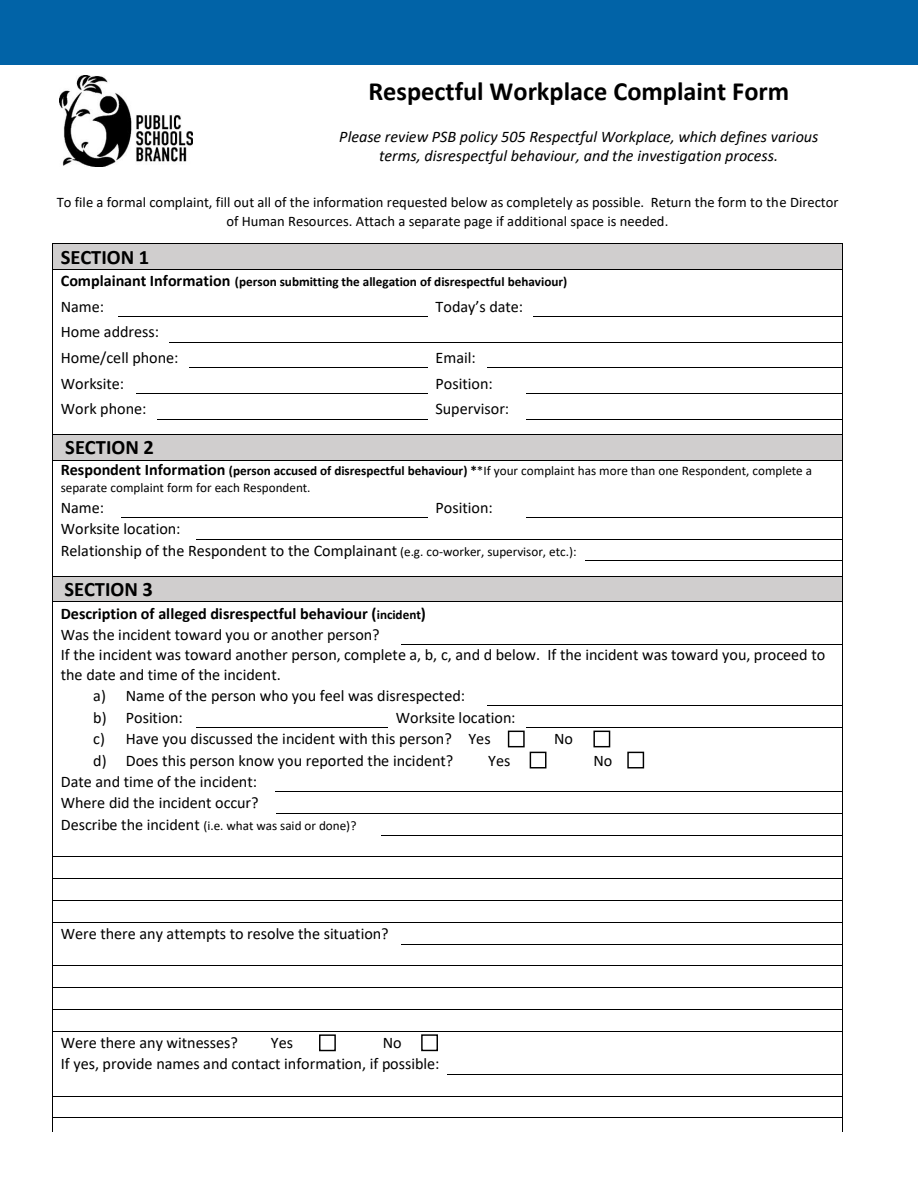
<style>
.page{position:relative;width:918px;height:1188px;background:#fff}
.page>*{position:absolute;margin:0;border:0;box-sizing:border-box;transform-origin:0 0}
.t1{font:700 26.4px "Calibri";color:#000}
.t2{font:700 20.55px "Calibri";color:#000}
.t3{font:16.2px/21.8px "Calibri";color:#000}
.t4{font:italic 16.2px/19.6px "Calibri";color:#000;text-align:center}
.t5{font:14.55px/19.4px "Calibri";color:#000;text-align:center}
.t6{font:13.2px/17.1px "Calibri";color:#000}
.t7{font:700 13.2px "Calibri";color:#000}
.s1{font-size:16.2px}
.s2{font-weight:700;font-size:16.2px}
.s3{font-weight:700}
.s4{font-size:13.2px}
.s5{font-weight:700;font-size:13.2px}
</style>
<div class="page">
<div style="left:0;top:0;width:918px;height:65px;background:#0163a7"></div>
<img style="left:60px;top:76px;width:133px;height:91px">
<div style="left:61px;top:244px;width:774px;height:25px;background:#d0cece"></div>
<hr style="left:53px;top:244px;width:789px;height:1px;background:#000">
<hr style="left:54px;top:269px;width:788px;height:1px;background:#000">
<hr style="left:118px;top:316px;width:51px;height:1px;background:#000">
<hr style="left:170px;top:316px;width:258px;height:1px;background:#000">
<hr style="left:533px;top:316px;width:309px;height:1px;background:#000">
<svg style="left:169px;top:342px;width:21px;height:1px"></svg>
<hr style="left:190px;top:342px;width:238px;height:1px;background:#000">
<hr style="left:428px;top:342px;width:59px;height:1px;background:#000">
<hr style="left:487px;top:342px;width:355px;height:1px;background:#000">
<hr style="left:189px;top:368px;width:239px;height:1px;background:#000">
<hr style="left:487px;top:368px;width:40px;height:1px;background:#000">
<hr style="left:527px;top:368px;width:315px;height:1px;background:#000">
<svg style="left:137px;top:393px;width:20px;height:1px"></svg>
<hr style="left:157px;top:393px;width:271px;height:1px;background:#000">
<hr style="left:527px;top:393px;width:315px;height:1px;background:#000">
<hr style="left:157px;top:419px;width:271px;height:1px;background:#000">
<hr style="left:527px;top:419px;width:315px;height:1px;background:#000">
<div style="left:61px;top:435px;width:774px;height:25px;background:#d0cece"></div>
<hr style="left:53px;top:434px;width:789px;height:1px;background:#000">
<svg style="left:53px;top:244px;width:1px;height:216px"></svg>
<hr style="left:53px;top:460px;width:789px;height:1px;background:#000">
<svg style="left:842px;top:244px;width:1px;height:216px"></svg>
<hr style="left:53px;top:460px;width:1px;height:36px;background:#000">
<hr style="left:842px;top:460px;width:1px;height:36px;background:#000">
<hr style="left:121px;top:517px;width:75px;height:1px;background:#000">
<hr style="left:197px;top:517px;width:231px;height:1px;background:#000">
<hr style="left:527px;top:517px;width:315px;height:1px;background:#000">
<hr style="left:196px;top:539px;width:390px;height:1px;background:#000">
<hr style="left:586px;top:539px;width:256px;height:1px;background:#000">
<hr style="left:586px;top:561px;width:256px;height:1px;background:#000">
<div style="left:61px;top:576px;width:774px;height:25px;background:#d0cece"></div>
<hr style="left:53px;top:576px;width:789px;height:1px;background:#000">
<hr style="left:53px;top:601px;width:789px;height:1px;background:#000">
<svg style="left:53px;top:577px;width:1px;height:24px"></svg>
<hr style="left:401px;top:644px;width:441px;height:1px;background:#000">
<svg style="left:842px;top:496px;width:1px;height:149px"></svg>
<hr style="left:53px;top:645px;width:1px;height:39px;background:#000">
<hr style="left:842px;top:645px;width:1px;height:39px;background:#000">
<hr style="left:487px;top:705px;width:40px;height:1px;background:#000">
<hr style="left:527px;top:705px;width:315px;height:1px;background:#000">
<hr style="left:197px;top:727px;width:191px;height:1px;background:#000">
<svg style="left:527px;top:727px;width:20px;height:1px"></svg>
<hr style="left:547px;top:727px;width:39px;height:1px;background:#000">
<hr style="left:586px;top:727px;width:256px;height:1px;background:#000">
<hr style="left:276px;top:791px;width:566px;height:1px;background:#000">
<hr style="left:276px;top:813px;width:105px;height:1px;background:#000">
<hr style="left:382px;top:813px;width:460px;height:1px;background:#000">
<hr style="left:381px;top:835px;width:461px;height:1px;background:#000">
<hr style="left:53px;top:857px;width:789px;height:1px;background:#000">
<hr style="left:53px;top:878px;width:789px;height:1px;background:#000">
<hr style="left:53px;top:900px;width:789px;height:1px;background:#000">
<hr style="left:53px;top:922px;width:348px;height:1px;background:#000">
<hr style="left:402px;top:922px;width:440px;height:1px;background:#000">
<hr style="left:401px;top:944px;width:441px;height:1px;background:#000">
<hr style="left:53px;top:966px;width:789px;height:1px;background:#000">
<hr style="left:53px;top:987px;width:789px;height:1px;background:#000">
<hr style="left:53px;top:1009px;width:789px;height:1px;background:#000">
<hr style="left:53px;top:1031px;width:210px;height:1px;background:#000">
<hr style="left:264px;top:1031px;width:45px;height:1px;background:#000">
<hr style="left:310px;top:1031px;width:65px;height:1px;background:#000">
<hr style="left:376px;top:1031px;width:38px;height:1px;background:#000">
<hr style="left:415px;top:1031px;width:427px;height:1px;background:#000">
<hr style="left:448px;top:1074px;width:394px;height:1px;background:#000">
<hr style="left:53px;top:1096px;width:789px;height:1px;background:#000">
<hr style="left:53px;top:1117px;width:789px;height:1px;background:#000">
<svg style="left:842px;top:684px;width:1px;height:447px"></svg>
<div style="left:421px;top:1034px;width:17px;height:17px;border:1px solid #000"></div>
<div style="left:319px;top:1034px;width:17px;height:17px;border:1px solid #000"></div>
<div style="left:530px;top:752px;width:16px;height:16px;border:1px solid #000"></div>
<div style="left:627px;top:752px;width:17px;height:16px;border:1px solid #000"></div>
<div style="left:593px;top:731px;width:17px;height:16px;border:1px solid #000"></div>
<div style="left:508px;top:731px;width:17px;height:16px;border:1px solid #000"></div>
<p class="t1" style="left:368px;top:73px;width:422px">Respectful Workplace Complaint Form</p>
<p class="t4" style="left:339px;top:126px;width:481px">Please review PSB policy 505 Respectful Workplace, which defines various terms, disrespectful behaviour, and the investigation process.</p>
<p class="t5" style="left:57px;top:192px;width:783px">To file a formal complaint, fill out all of the information requested below as completely as possible. Return the form to the Director of Human Resources. Attach a separate page if additional space is needed.</p>
<p class="t2" style="left:61px;top:242px;width:90px">SECTION 1</p>
<p class="t7" style="left:61px;top:272px;width:508px"><span class="s1">Complainant Information</span> (person submitting the allegation of disrespectful behaviour)</p>
<p class="t3" style="left:61px;top:295px;width:45px">Name:</p>
<p class="t3" style="left:436px;top:295px;width:89px">Today’s date:</p>
<p class="t3" style="left:61px;top:319px;width:119px;line-height:25.8px">Home address:<br>Home/cell phone:</p>
<p class="t3" style="left:436px;top:346px;width:42px">Email:</p>
<p class="t3" style="left:61px;top:372px;width:65px">Worksite:</p>
<p class="t3" style="left:436px;top:372px;width:59px">Position:</p>
<p class="t3" style="left:61px;top:398px;width:87px">Work phone:</p>
<p class="t3" style="left:436px;top:398px;width:75px">Supervisor:</p>
<p class="t2" style="left:65px;top:433px;width:90px">SECTION 2</p>
<p class="t6" style="left:61px;top:462px;width:753px"><span class="s2">Respondent Information</span> <span class="s3">(person accused of disrespectful behaviour) *</span>*If your complaint has more than one Respondent, complete a separate complaint form for each Respondent.</p>
<p class="t3" style="left:61px;top:496px;width:45px">Name:</p>
<p class="t3" style="left:436px;top:496px;width:59px">Position:</p>
<p class="t3" style="left:61px;top:518px;width:517px">Worksite location:<br>Relationship of the Respondent to the Complainant <span class="s4">(e.g. co-worker, supervisor, etc.):</span></p>
<p class="t2" style="left:64px;top:575px;width:90px">SECTION 3</p>
<p class="t3" style="left:61px;top:603px;width:766px;line-height:20.2px"><span class="s3">Description of alleged disrespectful behaviour (</span><span class="s5">incident</span><span class="s3">)<br></span>Was the incident toward you or another person?<br>If the incident was toward another person, complete a, b, c, and d below. If the incident was toward you, proceed to the date and time of the incident.</p>
<p class="t3" style="left:93px;top:684px;width:373px">a) Name of the person who you feel was disrespected: b) Position:</p>
<p class="t3" style="left:93px;top:706px;width:424px;text-indent:303px">Worksite location: c) Have you discussed the incident with this person? Yes</p>
<p class="t3" style="left:554px;top:728px;width:20px">No</p>
<p class="t3" style="left:93px;top:749px;width:362px">d) Does this person know you reported the incident?</p>
<p class="t3" style="left:488px;top:749px;width:24px">Yes</p>
<p class="t3" style="left:594px;top:749px;width:20px">No</p>
<p class="t3" style="left:61px;top:770px;width:199px">Date and time of the incident:<br>Where did the incident occur?</p>
<p class="t6" style="left:61px;top:817px;width:297px"><span class="s1">Describe the incident</span> (i.e. what was said or done)?</p>
<p class="t3" style="left:61px;top:923px;width:329px">Were there any attempts to resolve the situation?</p>
<p class="t3" style="left:61px;top:1032px;width:179px">Were there any witnesses?</p>
<p class="t3" style="left:271px;top:1032px;width:24px">Yes</p>
<p class="t3" style="left:61px;top:1032px;width:380px;line-height:21px;text-indent:322px">No<br>If yes, provide names and contact information, if possible:</p>
</div>
